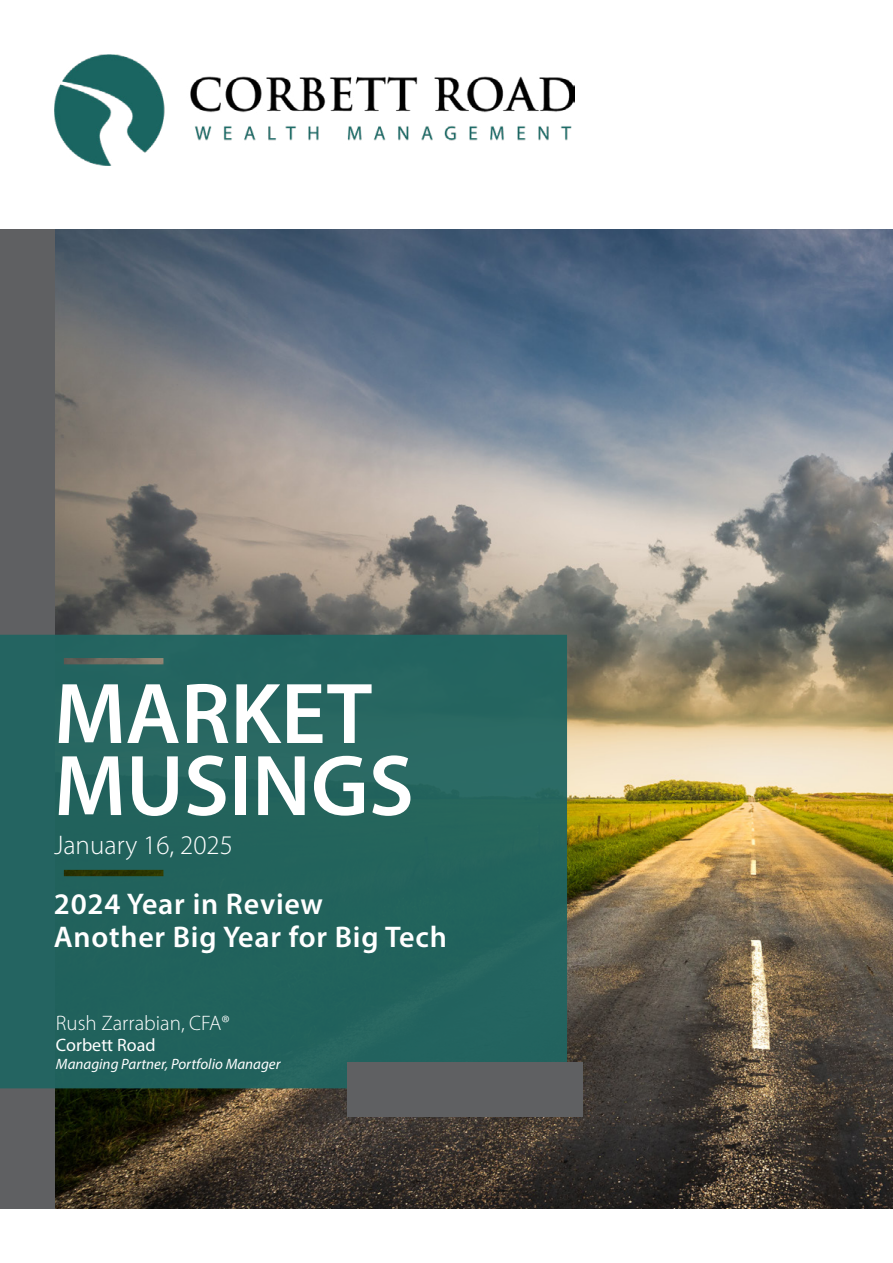
<style>
.page{position:relative;width:893px;height:1263px;background:#fff}
.page>*{position:absolute;margin:0;border:0;box-sizing:border-box;transform-origin:0 0}
.t1{font:600 87px/72px "Myriad Pro";color:#fff}
.t2{font:600 30px/33px "Myriad Pro";letter-spacing:.025em;color:#fff}
.t3{font:300 27px "Myriad Pro";color:#fff}
.t4{font:300 21px "Myriad Pro";color:#fff}
.t5{font:18px "Myriad Pro";color:#fff}
.t6{font:italic 15px "Myriad Pro";color:#fff}
</style>
<div class="page">
<img style="left:54px;top:230px;width:839px;height:979px">
<div style="left:0;top:230px;width:54px;height:979px;background:#5f6062"></div>
<div style="left:0;top:635px;width:567px;height:453px;background:#23645d"></div>
<div style="left:347px;top:1062px;width:236px;height:54px;background:#5f6062"></div>
<img style="left:54px;top:55px;width:520px;height:110px">
<h1 class="t1" style="left:54px;top:675px;width:361px">MARKET<br>MUSINGS</h1>
<p class="t3" style="left:54px;top:828px;width:180px">January 16, 2025</p>
<p class="t2" style="left:54px;top:886px;width:394px">2024 Year in Review<br>Another Big Year for Big Tech</p>
<p class="t4" style="left:56px;top:1010px;width:175px">Rush Zarrabian, CFA®</p>
<p class="t5" style="left:56px;top:1034px;width:101px">Corbett Road</p>
<p class="t6" style="left:56px;top:1055px;width:226px">Managing Partner, Portfolio Manager</p>
</div>
